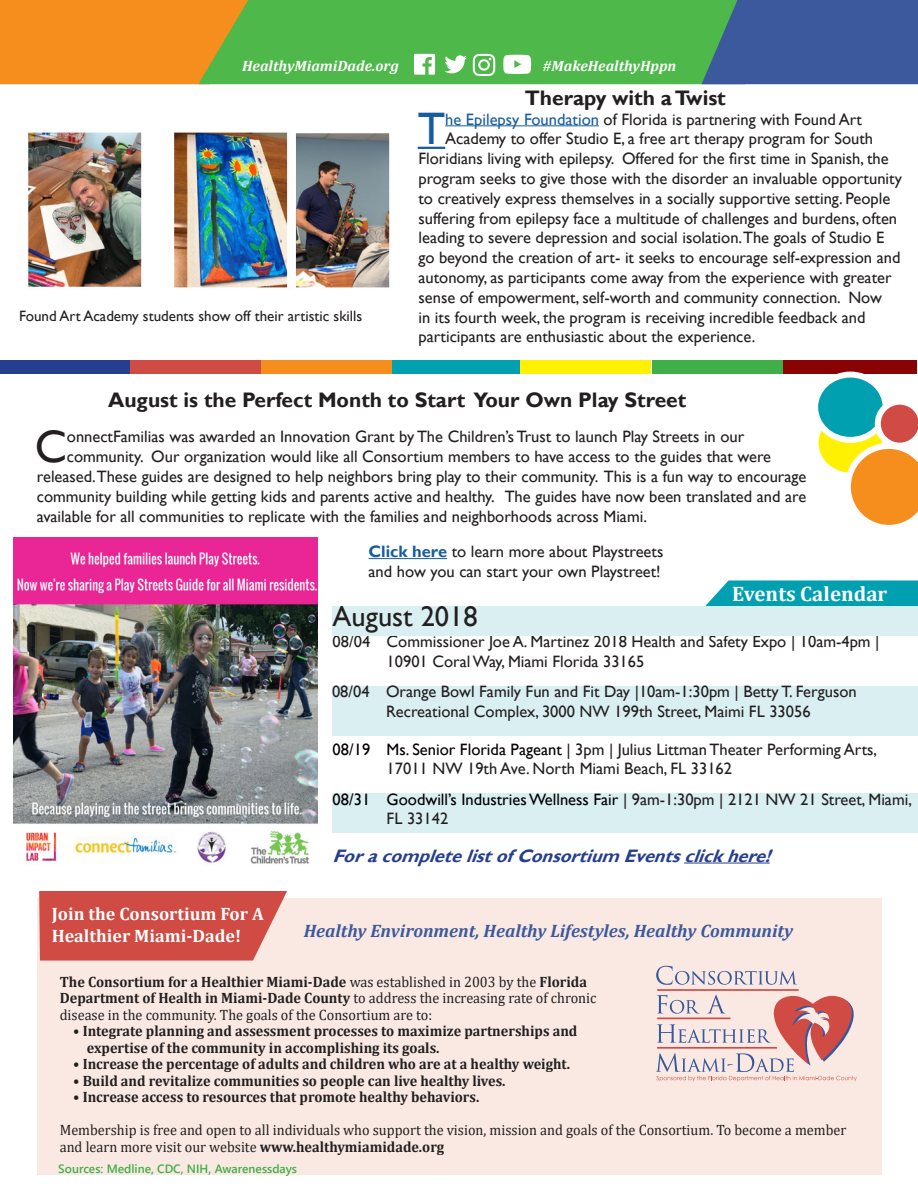
<style>
.page{position:relative;width:918px;height:1188px;background:#fff}
.page>*{position:absolute;margin:0;border:0;box-sizing:border-box;transform-origin:0 0}
.t1{font:45.6px "Gill Sans";color:#175d9e}
.t2{font:45.6px "Gill Sans";color:#231f20}
.t3{font:28.5px "Gill Sans";color:#231f20}
.t4{font:700 21px "Gill Sans";color:#231f20}
.t5{font:700 21px "Cambria";color:#fff}
.t6{font:italic 700 18px "Cambria";color:#3c599d}
.t7{font:italic 700 18px "Gill Sans";color:#253f8e}
.t8{font:700 18px/21.6px "Cambria";color:#fff}
.t9{font:16.5px/19.8px "Gill Sans";color:#231f20}
.t10{font:15px/16.5px "Cambria";color:#231f20;scale:.95 1}
.t11{font:700 15px/16.5px "Cambria";color:#231f20;scale:.95 1}
.t12{font:15px "Gill Sans";color:#231f20}
.t13{font:italic 700 15px "Cambria";color:#fff}
.t14{font:600 12px "Segoe UI";color:#40ae49}
.s1{color:#175d9e}
.s2{font-weight:700;color:#175d9e}
.s3{color:#000}
.s4{font-weight:700}
</style>
<div class="page">
<div style="left:0;top:0;width:198px;height:84px;background:#f68e1e"></div>
<div style="left:198px;top:0;width:504px;height:84px;background:#4fb84a"></div>
<svg style="left:702px;top:0;width:216px;height:84px;background:#3d6195"></svg>
<svg style="left:444px;top:55px;width:23px;height:18px"></svg>
<svg style="left:473px;top:54px;width:22px;height:22px"></svg>
<svg style="left:503px;top:55px;width:28px;height:19px"></svg>
<svg style="left:414px;top:54px;width:21px;height:21px"></svg>
<svg style="left:705px;top:580px;width:213px;height:26px;background:#12a6b5"></svg>
<div style="left:37px;top:899px;width:845px;height:276px;background:#f9e9e2"></div>
<svg style="left:656px;top:966px;width:141px;height:19px"></svg>
<hr style="left:657px;top:989px;width:142px;height:2px;background:#d04b43">
<svg style="left:656px;top:995px;width:201px;height:86px"></svg>
<svg style="left:39px;top:891px;width:248px;height:70px;background:#d3574f"></svg>
<div style="left:332px;top:686px;width:586px;height:50px;background:#daeff2"></div>
<hr style="left:684px;top:863px;width:86px;height:1px;background:#253f8e">
<div style="left:333px;top:793px;width:585px;height:39px;background:#daeff2"></div>
<div style="left:392px;top:360px;width:131px;height:14px;background:#00a0b0"></div>
<div style="left:0;top:360px;width:130px;height:14px;background:#253f8e"></div>
<div style="left:261px;top:360px;width:131px;height:14px;background:#f68e1e"></div>
<div style="left:520px;top:360px;width:131px;height:14px;background:#fff101"></div>
<div style="left:783px;top:360px;width:134px;height:14px;background:#8b0202"></div>
<div style="left:130px;top:360px;width:131px;height:14px;background:#d04b43"></div>
<div style="left:652px;top:360px;width:131px;height:14px;background:#40ae49"></div>
<hr style="left:418px;top:147px;width:27px;height:2px;background:#175d9e">
<hr style="left:445px;top:125px;width:154px;height:1px;background:#175d9e">
<img style="left:28px;top:132px;width:362px;height:156px">
<svg style="left:816px;top:410px;width:69px;height:66px"></svg>
<div style="left:813px;top:407px;width:75px;height:72px;border:6px solid #fff;border-radius:50%"></div>
<div style="left:815px;top:375px;width:71px;height:65px;background:#00a0b0;border-radius:50%"></div>
<div style="left:812px;top:372px;width:77px;height:71px;border:6px solid #fff;border-radius:50%"></div>
<svg style="left:845px;top:399px;width:73px;height:126px"></svg>
<img style="left:14px;top:538px;width:304px;height:326px">
<hr style="left:369px;top:558px;width:78px;height:1px;background:#175d9e">
<div style="left:333px;top:606px;width:585px;height:30px;background:#daeff2"></div>
<p class="t13" style="left:242px;top:55px;width:158px">HealthyMiamiDade.org</p>
<p class="t13" style="left:543px;top:55px;width:135px">#MakeHealthyHppn</p>
<p class="t12" style="left:19px;top:307px;width:345px">Found Art Academy students show off their artistic skills</p>
<p class="t4" style="left:525px;top:86px;width:202px">Therapy with a Twist</p>
<p class="t1" style="left:418px;top:103px;width:29px">T</p>
<p class="t9" style="left:445px;top:109px;width:418px"><span class="s1">he Epilepsy Foundation</span> of Florida is partnering with Found Art</p>
<p class="t9" style="left:445px;top:129px;width:429px">Academy to offer Studio E, a free art therapy program for South</p>
<p class="t9" style="left:418px;top:149px;width:472px">Floridians living with epilepsy. Offered for the first time in Spanish, the</p>
<p class="t9" style="left:418px;top:169px;width:485px">program seeks to give those with the disorder an invaluable opportunity</p>
<p class="t9" style="left:418px;top:189px;width:473px">to creatively express themselves in a socially supportive setting. People</p>
<p class="t9" style="left:418px;top:208px;width:480px">suffering from epilepsy face a multitude of challenges and burdens, often</p>
<p class="t9" style="left:418px;top:228px;width:467px">leading to severe depression and social isolation.The goals of Studio E</p>
<p class="t9" style="left:418px;top:248px;width:484px">go beyond the creation of art- it seeks to encourage self-expression and</p>
<p class="t9" style="left:418px;top:268px;width:475px">autonomy, as participants come away from the experience with greater</p>
<p class="t9" style="left:418px;top:288px;width:465px">sense of empowerment, self-worth and community connection. Now</p>
<p class="t9" style="left:418px;top:307px;width:449px">in its fourth week, the program is receiving incredible feedback and</p>
<p class="t9" style="left:418px;top:327px;width:338px">participants are enthusiastic about the experience.</p>
<p class="t4" style="left:108px;top:387px;width:580px">August is the Perfect Month to Start Your Own Play Street</p>
<p class="t2" style="left:35px;top:420px;width:34px">C</p>
<p class="t9" style="left:67px;top:427px;width:679px">onnectFamilias was awarded an Innovation Grant by The Children’s Trust to launch Play Streets in our</p>
<p class="t9" style="left:67px;top:447px;width:706px">community. Our organization would like all Consortium members to have access to the guides that were</p>
<p class="t9" style="left:37px;top:467px;width:771px">released.These guides are designed to help neighbors bring play to their community. This is a fun way to encourage</p>
<p class="t9" style="left:37px;top:487px;width:771px">community building while getting kids and parents active and healthy. The guides have now been translated and are</p>
<p class="t9" style="left:37px;top:507px;width:612px">available for all communities to replicate with the families and neighborhoods across Miami.</p>
<p class="t9" style="left:369px;top:542px;width:296px"><span class="s2">Click here</span> to learn more about Playstreets and how you can start your own Playstreet!</p>
<p class="t3" style="left:333px;top:600px;width:147px">August 2018</p>
<p class="t5" style="left:732px;top:580px;width:157px">Events Calendar</p>
<p class="t9" style="left:387px;top:632px;width:494px;text-indent:-54px">08/04 Commissioner Joe A. Martinez 2018 Health and Safety Expo | 10am-4pm |<br>10901 Coral Way, Miami Florida 33165</p>
<p class="t9" style="left:332px;top:682px;width:526px;text-align:center">08/04 Orange Bowl Family Fun and Fit Day |10am-1:30pm | Betty T. Ferguson<br>Recreational Complex, 3000 NW 199th Street, Maimi FL 33056</p>
<p class="t9" style="left:387px;top:740px;width:492px;text-indent:-54px"><span class="s3">08/19 Ms. Senior Florida Pageant</span> | 3pm | Julius Littman Theater Performing Arts,<br>17011 NW 19th Ave. North Miami Beach, FL 33162</p>
<p class="t9" style="left:387px;top:790px;width:527px;text-indent:-54px"><span class="s3">08/31 Goodwill’s Industries Wellness Fair</span> | 9am-1:30pm | 2121 NW 21 Street, Miami,<br>FL 33142</p>
<p class="t8" style="left:52px;top:902px;width:214px">Join the Consortium For A<br>Healthier Miami-Dade!</p>
<p class="t7" style="left:333px;top:845px;width:447px">ForacompletelistofConsortium Eventsclickhere!</p>
<p class="t6" style="left:304px;top:918px;width:491px">Healthy Environment, Healthy Lifestyles, Healthy Community</p>
<p class="t10" style="left:60px;top:973px;width:566px"><span class="s4">The Consortium for a Healthier Miami-Dade</span> was established in 2003 by the <span class="s4">Florida<br>Department of Health in Miami-Dade County</span> to address the increasing rate of chronic disease in the community. The goals of the Consortium are to:</p>
<p class="t11" style="left:87px;top:1022px;width:518px;text-indent:-14px">• Integrate planning and assessment processes to maximize partnerships and expertise of the community in accomplishing its goals.</p>
<p class="t11" style="left:73px;top:1055px;width:525px">• Increase the percentage of adults and children who are at a healthy weight.</p>
<p class="t11" style="left:73px;top:1072px;width:457px">• Build and revitalize communities so people can live healthy lives.</p>
<p class="t11" style="left:73px;top:1088px;width:429px">• Increase access to resources that promote healthy behaviors.</p>
<p class="t10" style="left:60px;top:1122px;width:829px">Membership is free and open to all individuals who support the vision, mission and goals of the Consortium. To become a member and learn more visit our website <span class="s4">www.healthymiamidade.org</span></p>
<p class="t14" style="left:58px;top:1159px;width:240px">Sources: Medline, CDC, NIH, Awarenessdays</p>
</div>
